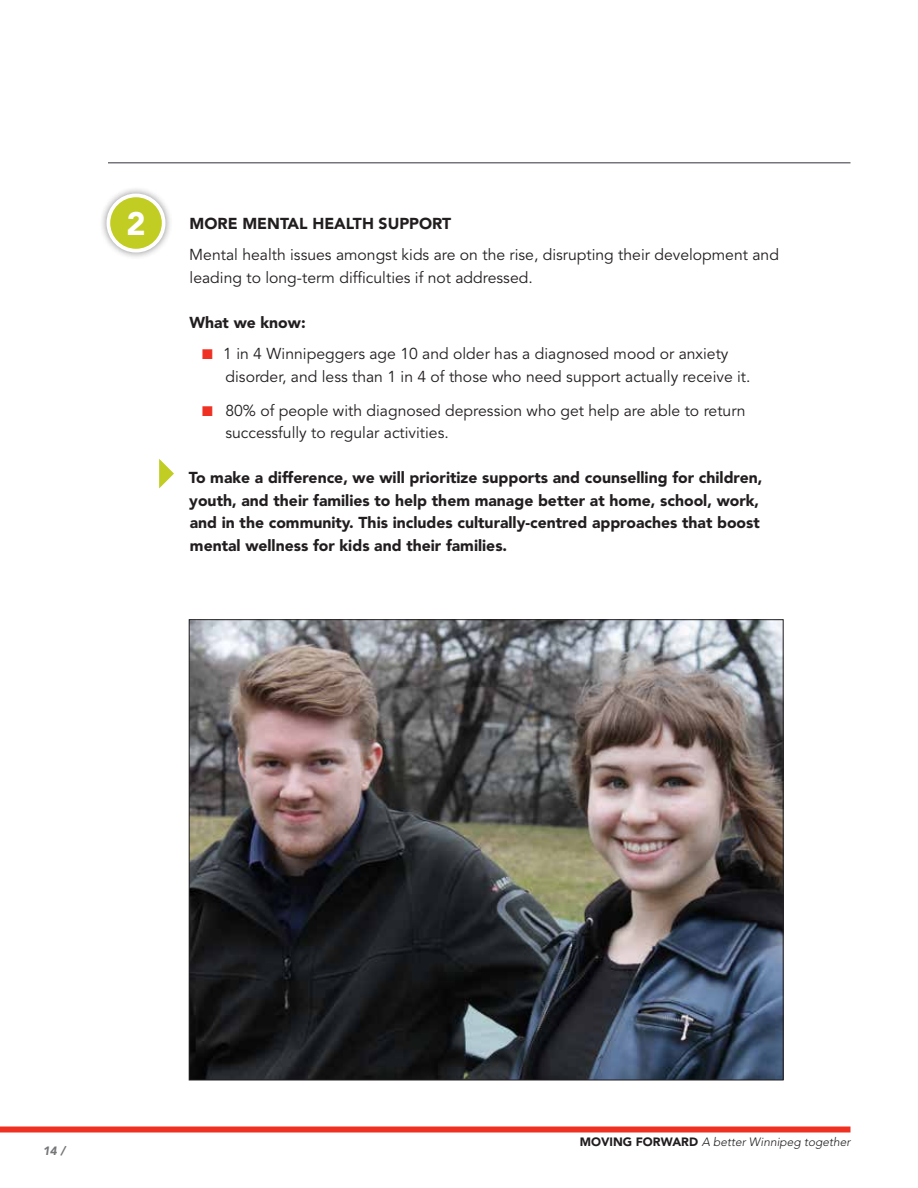
<style>
.page{position:relative;width:918px;height:1188px;background:#fff}
.page>*{position:absolute;margin:0;border:0;box-sizing:border-box;transform-origin:0 0}
.t1{font:900 32.4px "Avenir";color:#fff}
.t2{font:15.75px/22.5px "Avenir";color:#221e1f}
.t3{font:900 15.75px/22.5px "Avenir";color:#221e1f}
.t4{font:italic 300 12px "Avenir";color:#221e1f}
.t5{font:italic 900 12px "Avenir";color:#757679}
.s1{font-weight:900;font-style:normal}
</style>
<div class="page">
<hr style="left:108px;top:162px;width:742px;height:2px;background:#757679">
<div style="left:0;top:1126px;width:850px;height:6px;background:#ee3123"></div>
<svg style="left:159px;top:459px;width:15px;height:29px"></svg>
<div style="left:99px;top:186px;width:74px;height:74px;background:#221e1f;opacity:.5"></div>
<div style="left:108px;top:195px;width:56px;height:56px;background:#c1cd22;border-radius:50%"></div>
<div style="left:107px;top:194px;width:59px;height:59px;border:4px solid #fff;border-radius:50%"></div>
<img style="left:191px;top:622px;width:590px;height:456px">
<h1 class="t1" style="left:126px;top:204px;width:21px">2</h1>
<p class="t3" style="left:190px;top:212px;width:263px">MORE MENTAL HEALTH SUPPORT</p>
<p class="t2" style="left:189px;top:244px;width:591px">Mental health issues amongst kids are on the rise, disrupting their development and leading to long-term difficulties if not addressed.</p>
<p class="t3" style="left:189px;top:311px;width:118px">What we know:</p>
<p class="t2" style="left:223px;top:343px;width:529px">1 in 4 Winnipeggers age 10 and older has a diagnosed mood or anxiety disorder, and less than 1 in 4 of those who need support actually receive it.</p>
<p class="t2" style="left:225px;top:400px;width:522px">80% of people with diagnosed depression who get help are able to return successfully to regular activities.</p>
<p class="t3" style="left:189px;top:466px;width:575px">To make a difference, we will prioritize supports and counselling for children, youth, and their families to help them manage better at home, school, work, and in the community. This includes culturally-centred approaches that boost mental wellness for kids and their families.</p>
<p class="t5" style="left:43px;top:1144px;width:24px">14 /</p>
<p class="t4" style="left:580px;top:1135px;width:272px"><span class="s1">MOVING FORWARD</span> A better Winnipeg together</p>
</div>
